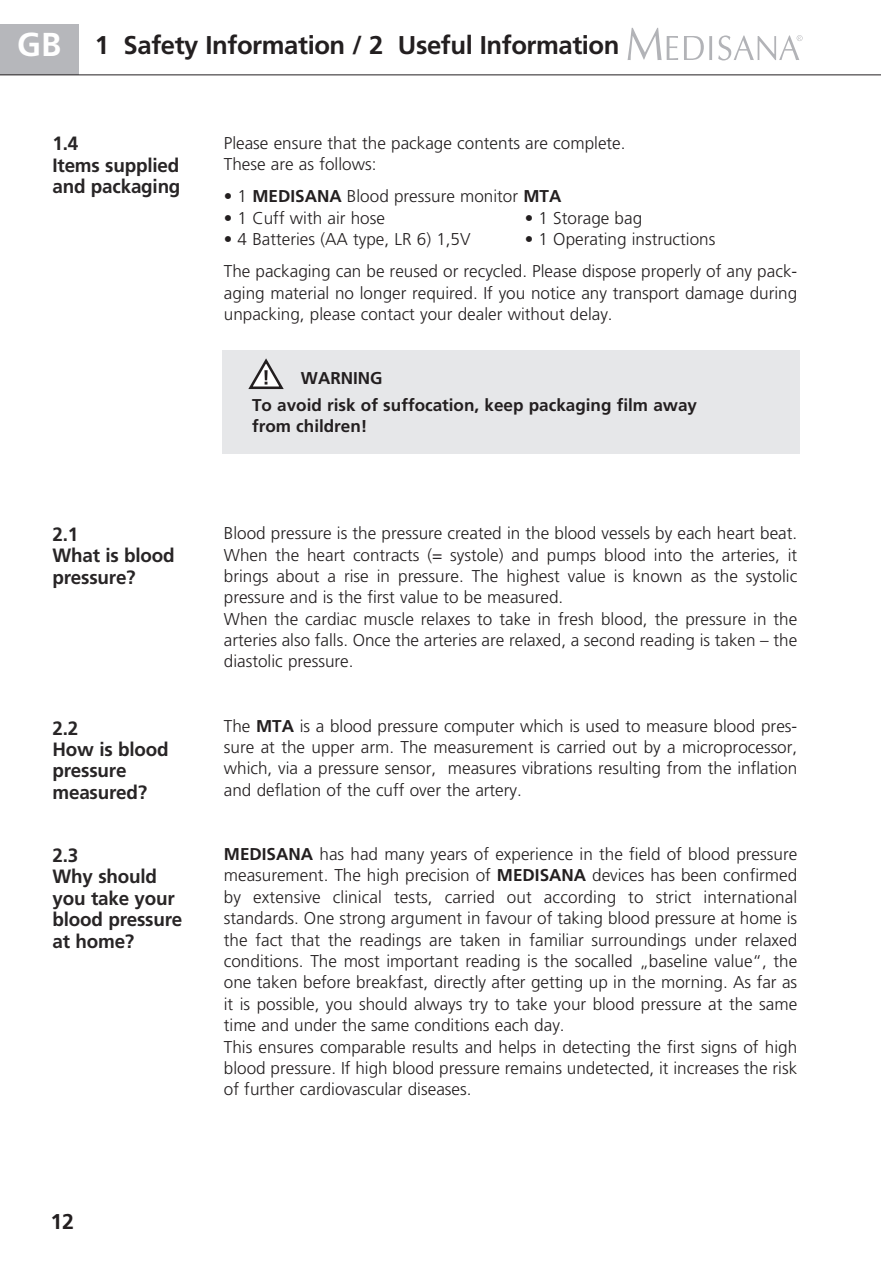
<style>
.page{position:relative;width:881px;height:1268px;background:#fff}
.page>*{position:absolute;margin:0;border:0;box-sizing:border-box;transform-origin:0 0}
.t1{font:700 25.65px "Frutiger";letter-spacing:-.015em;color:#231f20}
.t2{font:700 21.38px "Frutiger";color:#231f20}
.t3{font:700 19.35px/21.4px "Frutiger";letter-spacing:-.01em;color:#282526}
.t4{font:300 17.1px/21.4px "Frutiger";color:#231f20}
.t5{font:700 17.1px/26.8px "Frutiger";color:#231f20}
.s1{font-size:33.07px;color:#fff}
.s2{font-weight:700}
</style>
<div class="page">
<svg style="left:0;top:24px;width:880px;height:430px"></svg>
<h1 class="t1" style="left:17px;top:35px;width:603px"><span class="s1">GB</span> 1 Safety Information / 2 Useful Information</h1>
<p class="t3" style="left:52px;top:134px;width:129px">1.4<br>Items supplied and packaging</p>
<p class="t3" style="left:52px;top:525px;width:124px">2.1<br>What is blood pressure?</p>
<p class="t3" style="left:52px;top:718px;width:118px">2.2<br>How is blood pressure measured?</p>
<p class="t3" style="left:52px;top:845px;width:131px">2.3<br>Why should you take your blood pressure at home?</p>
<p class="t4" style="left:224px;top:133px;width:403px">Please ensure that the package contents are complete.<br>These are as follows:</p>
<p class="t4" style="left:224px;top:187px;width:339px">• 1 <span class="s2">MEDISANA</span> Blood pressure monitor <span class="s2">MTA</span></p>
<p class="t4" style="left:224px;top:208px;width:163px">• 1 Cuff with air hose</p>
<p class="t4" style="left:524px;top:208px;width:119px">• 1 Storage bag</p>
<p class="t4" style="left:224px;top:230px;width:248px">• 4 Batteries (AA type, LR 6) 1,5V</p>
<p class="t4" style="left:224px;top:224px;width:574px;line-height:31.9px;text-indent:301px">• 1 Operating instructions<br>The packaging can be reused or recycled. Please dispose properly of any pack-</p>
<p class="t4" style="left:224px;top:283px;width:574px">aging material no longer required. If you notice any transport damage during unpacking, please contact your dealer without delay.</p>
<p class="t5" style="left:252px;top:366px;width:446px;text-indent:49px">WARNING<br>To avoid risk of suffocation, keep packaging film away</p>
<p class="t5" style="left:252px;top:414px;width:117px">from children!</p>
<p class="t4" style="left:224px;top:523px;width:574px">Blood pressure is the pressure created in the blood vessels by each heart beat.<br>When the heart contracts (= systole) and pumps blood into the arteries, it brings about a rise in pressure. The highest value is known as the systolic pressure and is the first value to be measured.<br>When the cardiac muscle relaxes to take in fresh blood, the pressure in the arteries also falls. Once the arteries are relaxed, a second reading is taken – the diastolic pressure.</p>
<p class="t4" style="left:224px;top:716px;width:574px;text-align:justify">The <span class="s2">MTA</span> is a blood pressure computer which is used to measure blood pres&shy;sure at the upper arm. The measurement is carried out by a microprocessor, which, via a pressure sensor, measures vibrations resulting from the inflation and deflation of the cuff over the artery.</p>
<p class="t4" style="left:224px;top:844px;width:574px"><span class="s2">MEDISANA</span> has had many years of experience in the field of blood pressure measurement. The high precision of <span class="s2">MEDISANA</span> devices has been confirmed by extensive clinical tests, carried out according to strict international standards. One strong argument in favour of taking blood pressure at home is the fact that the readings are taken in familiar surroundings under relaxed conditions. The most important reading is the socalled „baseline value“, the one taken before breakfast, directly after getting up in the morning. As far as it is possible, you should always try to take your blood pressure at the same time and under the same conditions each day.<br>This ensures comparable results and helps in detecting the first signs of high blood pressure. If high blood pressure remains undetected, it increases the risk of further cardiovascular diseases.</p>
<p class="t2" style="left:50px;top:1212px;width:25px">12</p>
</div>
